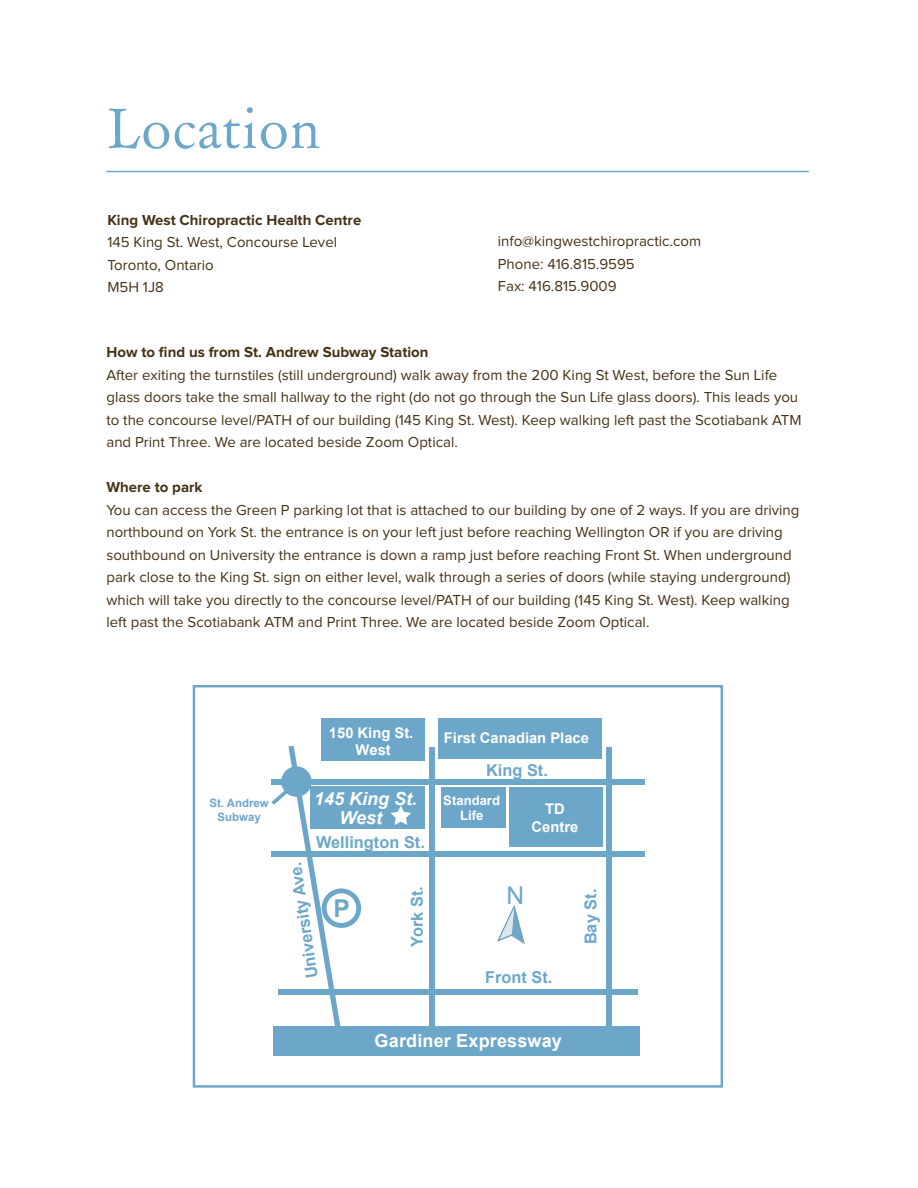
<style>
.page{position:relative;width:918px;height:1188px;background:#fff}
.page>*{position:absolute;margin:0;border:0;box-sizing:border-box;transform-origin:0 0}
.t1{font:54px "Day Roman";color:#6ca7ca}
.t2{font:700 24.6px "Arial";color:#6ca7ca}
.t3{font:24.6px "Arial";color:#6ca7ca}
.t4{font:700 18px "Arial";letter-spacing:.01em;color:#fff}
.t5{font:italic 700 18px/19.6px "Arial";color:#fff;text-align:center}
.t6{font:700 16.35px "Arial";letter-spacing:-.005em;color:#6ca7ca}
.t7{font:15px/22.5px "Proxima Nova";color:#463215}
.t8{font:700 15px "Proxima Nova";color:#463215}
.t9{font:700 14.7px/17.2px "Arial";color:#fff;text-align:center}
.t10{font:700 13.05px/15.8px "Arial";color:#fff;text-align:center}
.t11{font:700 11.4px/13.8px "Arial";color:#6ca7ca;text-align:center}
</style>
<div class="page">
<div style="left:193px;top:685px;width:530px;height:403px;border:2px solid #6ca7ca"></div>
<div style="left:321px;top:718px;width:104px;height:43px;background:#6ca7ca"></div>
<div style="left:310px;top:786px;width:114px;height:43px;background:#6ca7ca"></div>
<div style="left:441px;top:787px;width:64px;height:40px;background:#6ca7ca"></div>
<div style="left:509px;top:787px;width:94px;height:60px;background:#6ca7ca"></div>
<div style="left:272px;top:851px;width:373px;height:5px;background:#6ca7ca"></div>
<div style="left:272px;top:779px;width:373px;height:6px;background:#6ca7ca"></div>
<div style="left:429px;top:747px;width:6px;height:285px;background:#6ca7ca"></div>
<svg style="left:271px;top:746px;width:69px;height:280px"></svg>
<div style="left:606px;top:747px;width:6px;height:285px;background:#6ca7ca"></div>
<div style="left:278px;top:990px;width:360px;height:5px;background:#6ca7ca"></div>
<div style="left:438px;top:718px;width:163px;height:41px;background:#6ca7ca"></div>
<div style="left:273px;top:1026px;width:367px;height:30px;background:#6ca7ca"></div>
<div style="left:281px;top:766px;width:31px;height:31px;background:#6ca7ca;border-radius:50%"></div>
<div style="left:322px;top:888px;width:39px;height:40px;border:5px solid #6ca7ca;border-radius:50%"></div>
<svg style="left:497px;top:905px;width:28px;height:39px"></svg>
<svg style="left:391px;top:805px;width:20px;height:20px"></svg>
<hr style="left:106px;top:171px;width:703px;height:1px;background:#6ca7ca">
<h1 class="t1" style="left:107px;top:94px;width:216px">Location</h1>
<p class="t8" style="left:107px;top:213px;width:255px">King West Chiropractic Health Centre</p>
<p class="t7" style="left:107px;top:231px;width:231px">145 King St. West, Concourse Level<br>Toronto, Ontario<br>M5H 1J8</p>
<p class="t7" style="left:498px;top:231px;width:205px">info@kingwestchiropractic.com<br>Phone: 416.815.9595<br>Fax: 416.815.9009</p>
<p class="t8" style="left:106px;top:345px;width:324px">How to find us from St. Andrew Subway Station</p>
<p class="t7" style="left:106px;top:364px;width:697px">After exiting the turnstiles (still underground) walk away from the 200 King St West, before the Sun Life glass doors take the small hallway to the right (do not go through the Sun Life glass doors). This leads you to the concourse level/PATH of our building (145 King St. West). Keep walking left past the Scotiabank ATM and Print Three. We are located beside Zoom Optical.</p>
<p class="t8" style="left:106px;top:480px;width:98px">Where to park</p>
<p class="t7" style="left:106px;top:499px;width:694px">You can access the Green P parking lot that is attached to our building by one of 2 ways. If you are driving northbound on York St. the entrance is on your left just before reaching Wellington OR if you are driving southbound on University the entrance is down a ramp just before reaching Front St. When underground park close to the King St. sign on either level, walk through a series of doors (while staying underground) which will take you directly to the concourse level/PATH of our building (145 King St. West). Keep walking left past the Scotiabank ATM and Print Three. We are located beside Zoom Optical.</p>
<p class="t9" style="left:329px;top:724px;width:86px">150 King St.<br>West</p>
<p class="t9" style="left:444px;top:730px;width:146px">First Canadian Place</p>
<p class="t11" style="left:209px;top:796px;width:61px">St. Andrew<br>Subway</p>
<p class="t6" style="left:486px;top:760px;width:63px">King St.</p>
<p class="t5" style="left:314px;top:789px;width:105px">145 King St.<br>West</p>
<p class="t10" style="left:443px;top:793px;width:58px">Standard<br>Life</p>
<p class="t9" style="left:532px;top:801px;width:48px;line-height:17.7px">TD<br>Centre</p>
<p class="t6" style="left:316px;top:831px;width:110px">Wellington St.</p>
<p class="t6" style="left:301px;top:980px;width:119px;rotate:-98deg">University Ave.</p>
<h2 class="t2" style="left:334px;top:893px;width:18px">P</h2>
<h2 class="t3" style="left:506px;top:879px;width:19px">N</h2>
<p class="t6" style="left:406px;top:947px;width:62px;rotate:-90deg">oY kr S . t</p>
<p class="t6" style="left:580px;top:944px;width:57px;rotate:-90deg">B ya S .t</p>
<p class="t6" style="left:485px;top:966px;width:69px">Front St.</p>
<p class="t4" style="left:375px;top:1029px;width:189px">Gardiner Expressway</p>
</div>
